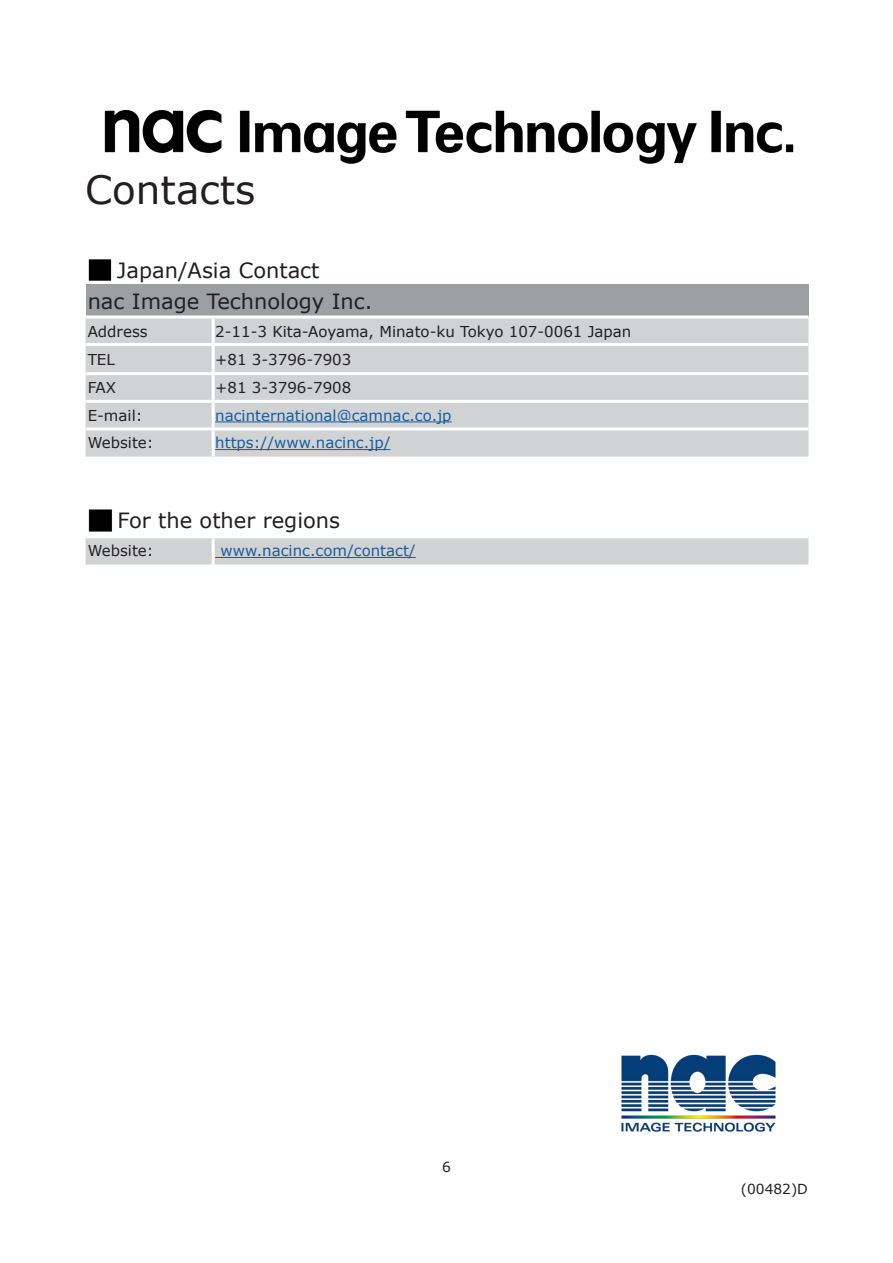
<style>
.page{position:relative;width:893px;height:1263px;background:#fff}
.page>*{position:absolute;margin:0;border:0;box-sizing:border-box;transform-origin:0 0}
.中項目-章{font:39px "Verdana";color:#231f20}
.t1{font:21px "Verdana";color:#231f20}
.t2{font:15px "Verdana";color:#231f20}
.t3{font:15px "Verdana";color:#175d9e}
.t4{font:13.8px "Verdana";color:#231f20}
</style>
<div class="page">
<img style="left:621px;top:1054px;width:155px;height:78px">
<img style="left:104px;top:109px;width:690px;height:55px">
<div style="left:86px;top:285px;width:722px;height:32px;background:#9d9fa2"></div>
<div style="left:86px;top:318px;width:722px;height:139px;background:#d1d2d4"></div>
<hr style="left:86px;top:315px;width:127px;height:3px;background:#fff">
<hr style="left:213px;top:315px;width:595px;height:3px;background:#fff">
<hr style="left:212px;top:318px;width:3px;height:25px;background:#fff">
<hr style="left:86px;top:343px;width:127px;height:3px;background:#fff">
<hr style="left:213px;top:343px;width:595px;height:3px;background:#fff">
<hr style="left:212px;top:346px;width:3px;height:26px;background:#fff">
<hr style="left:86px;top:372px;width:127px;height:3px;background:#fff">
<hr style="left:213px;top:372px;width:595px;height:3px;background:#fff">
<hr style="left:212px;top:375px;width:3px;height:25px;background:#fff">
<hr style="left:86px;top:400px;width:127px;height:3px;background:#fff">
<hr style="left:213px;top:400px;width:595px;height:3px;background:#fff">
<hr style="left:212px;top:403px;width:3px;height:24px;background:#fff">
<hr style="left:86px;top:427px;width:127px;height:3px;background:#fff">
<hr style="left:213px;top:427px;width:595px;height:3px;background:#fff">
<hr style="left:212px;top:430px;width:3px;height:27px;background:#fff">
<hr style="left:215px;top:421px;width:237px;height:1px;background:#175d9e">
<hr style="left:215px;top:449px;width:175px;height:1px;background:#175d9e">
<img style="left:86px;top:259px;width:29px;height:26px">
<div style="left:86px;top:538px;width:722px;height:26px;background:#d1d2d4"></div>
<hr style="left:212px;top:538px;width:3px;height:26px;background:#fff">
<hr style="left:215px;top:557px;width:201px;height:1px;background:#175d9e">
<img style="left:88px;top:509px;width:25px;height:23px">
<p class="中項目-章" style="left:85px;top:163px;width:172px">Contacts</p>
<p class="t1" style="left:117px;top:256px;width:204px">Japan/Asia Contact</p>
<p class="t1" style="left:88px;top:286px;width:286px">nac Image Technology Inc.</p>
<p class="t2" style="left:88px;top:321px;width:61px">Address</p>
<p class="t2" style="left:215px;top:321px;width:418px">2-11-3 Kita-Aoyama, Minato-ku Tokyo 107-0061 Japan</p>
<p class="t2" style="left:88px;top:349px;width:29px">TEL</p>
<p class="t2" style="left:215px;top:349px;width:138px">+81 3-3796-7903</p>
<p class="t2" style="left:88px;top:377px;width:30px">FAX</p>
<p class="t2" style="left:215px;top:377px;width:138px">+81 3-3796-7908</p>
<p class="t2" style="left:88px;top:405px;width:56px">E-mail:</p>
<p class="t3" style="left:215px;top:405px;width:238px">nacinternational@camnac.co.jp</p>
<p class="t2" style="left:88px;top:432px;width:67px">Website:</p>
<p class="t3" style="left:215px;top:432px;width:177px">https://www.nacinc.jp/</p>
<p class="t1" style="left:117px;top:506px;width:224px">For the other regions</p>
<p class="t2" style="left:88px;top:540px;width:67px">Website:</p>
<p class="t3" style="left:221px;top:540px;width:197px">www.nacinc.com/contact/</p>
<p class="t4" style="left:442px;top:1158px;width:10px">6</p>
<p class="t4" style="left:741px;top:1179px;width:69px">(00482)D</p>
</div>
